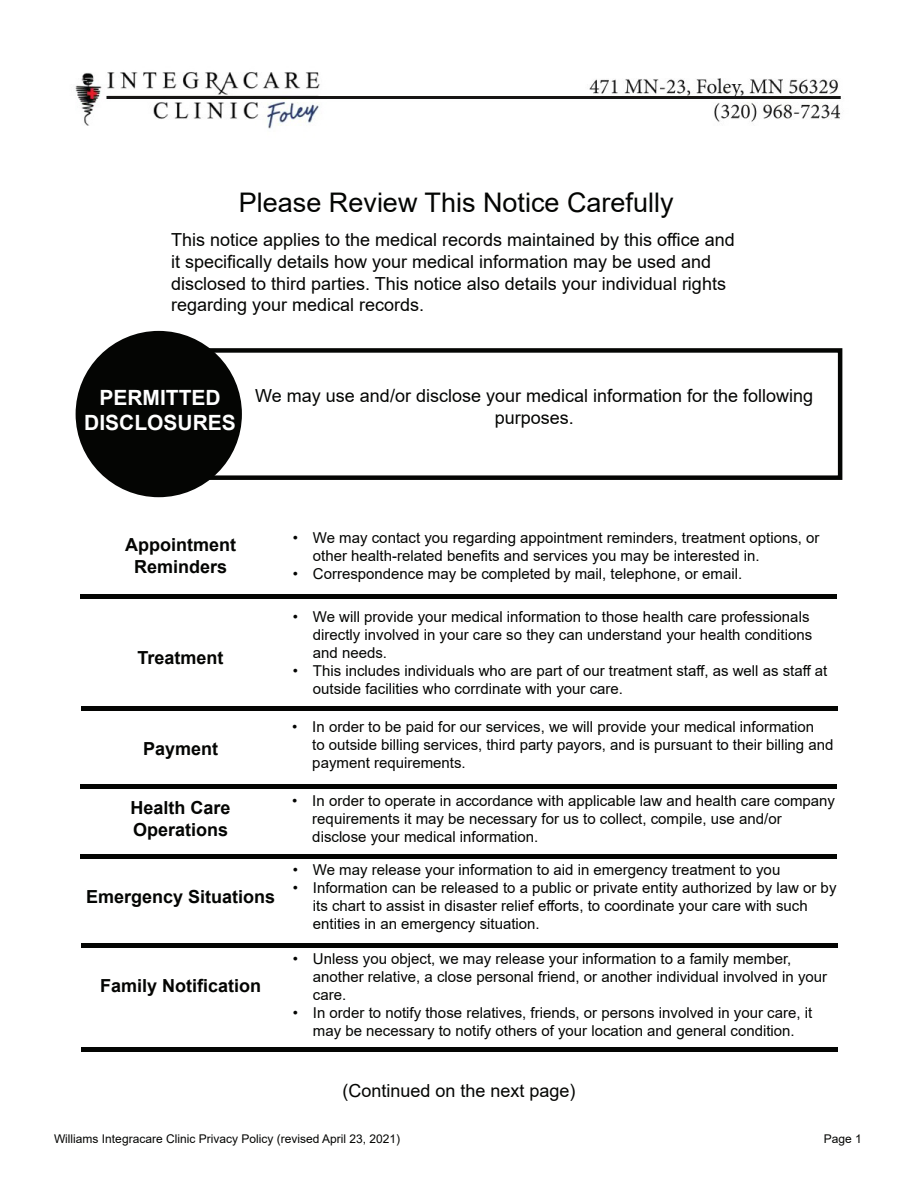
<style>
.page{position:relative;width:918px;height:1188px;background:#fff}
.page>*{position:absolute;margin:0;border:0;box-sizing:border-box;transform-origin:0 0}
.t1{font:27px "Arial";color:#040503}
.t2{font:700 21px "Arial";color:#fff}
.t3{font:18px/21.6px "Arial";color:#040503}
.t4{font:700 18px/21.6px "Arial";color:#040503;text-align:center}
.t5{font:15px/18px "Arial";color:#040503}
.t6{font:12px "Arial";color:#040503}
</style>
<div class="page">
<div style="left:159px;top:348px;width:683px;height:132px;border:4px solid #040503"></div>
<div style="left:78px;top:333px;width:162px;height:162px;background:#040503;border-radius:50%"></div>
<div style="left:76px;top:331px;width:166px;height:166px;border:4px solid #040503;border-radius:50%"></div>
<div style="left:81px;top:594px;width:756px;height:5px;background:#040503"></div>
<hr style="left:81px;top:707px;width:757px;height:4px;background:#040503">
<div style="left:81px;top:784px;width:756px;height:5px;background:#040503"></div>
<hr style="left:81px;top:855px;width:756px;height:4px;background:#040503">
<div style="left:81px;top:943px;width:757px;height:5px;background:#040503"></div>
<div style="left:81px;top:1047px;width:757px;height:5px;background:#040503"></div>
<img style="left:75px;top:72px;width:766px;height:57px">
<p class="t1" style="left:239px;top:184px;width:436px">Please Review This Notice Carefully</p>
<p class="t3" style="left:171px;top:229px;width:565px">This notice applies to the medical records maintained by this office and it specifically details how your medical information may be used and disclosed to third parties. This notice also details your individual rights regarding your medical records.</p>
<p class="t2" style="left:99px;top:382px;width:123px">PERMITTED</p>
<p class="t2" style="left:84px;top:408px;width:153px">DISCLOSURES</p>
<p class="t3" style="left:255px;top:385px;width:559px;text-align:center">We may use and/or disclose your medical information for the following purposes.</p>
<p class="t4" style="left:125px;top:535px;width:112px">Appointment<br>Reminders</p>
<p class="t5" style="left:313px;top:529px;width:508px;text-indent:-20px">• We may contact you regarding appointment reminders, treatment options, or other health-related benefits and services you may be interested in.</p>
<p class="t5" style="left:293px;top:565px;width:451px">• Correspondence may be completed by mail, telephone, or email.</p>
<p class="t4" style="left:138px;top:647px;width:88px">Treatment</p>
<p class="t4" style="left:143px;top:738px;width:77px">Payment</p>
<p class="t5" style="left:313px;top:608px;width:501px;text-indent:-20px">• We will provide your medical information to those health care professionals directly involved in your care so they can understand your health conditions and needs.</p>
<p class="t5" style="left:313px;top:662px;width:516px;text-indent:-20px">• This includes individuals who are part of our treatment staff, as well as staff at outside facilities who corrdinate with your care.</p>
<p class="t5" style="left:312px;top:718px;width:523px;text-indent:-20px">• In order to be paid for our services, we will provide your medical information<br>to outside billing services, third party payors, and is pursuant to their billing and payment requirements.</p>
<p class="t4" style="left:131px;top:797px;width:102px;text-align:left">Health Care<br>Operations</p>
<p class="t5" style="left:312px;top:792px;width:524px;text-indent:-20px">• In order to operate in accordance with applicable law and health care company requirements it may be necessary for us to collect, compile, use and/or disclose your medical information.</p>
<p class="t4" style="left:86px;top:886px;width:191px">Emergency Situations</p>
<p class="t4" style="left:100px;top:975px;width:163px">Family Notification</p>
<p class="t5" style="left:293px;top:860px;width:489px">• We may release your information to aid in emergency treatment to you</p>
<p class="t5" style="left:313px;top:878px;width:525px;text-indent:-20px">• Information can be released to a public or private entity authorized by law or by its chart to assist in disaster relief efforts, to coordinate your care with such entities in an emergency situation.</p>
<p class="t5" style="left:313px;top:950px;width:516px;text-indent:-20px">• Unless you object, we may release your information to a family member, another relative, a close personal friend, or another individual involved in your care.</p>
<p class="t5" style="left:293px;top:1004px;width:521px;text-align:center">• In order to notify those relatives, friends, or persons involved in your care, it may be necessary to notify others of your location and general condition.</p>
<p class="t3" style="left:342px;top:1080px;width:235px">(Continued on the next page)</p>
<p class="t6" style="left:54px;top:1130px;width:348px">Williams Integracare Clinic Privacy Policy (revised April 23, 2021)</p>
<p class="t6" style="left:824px;top:1130px;width:40px">Page 1</p>
</div>
